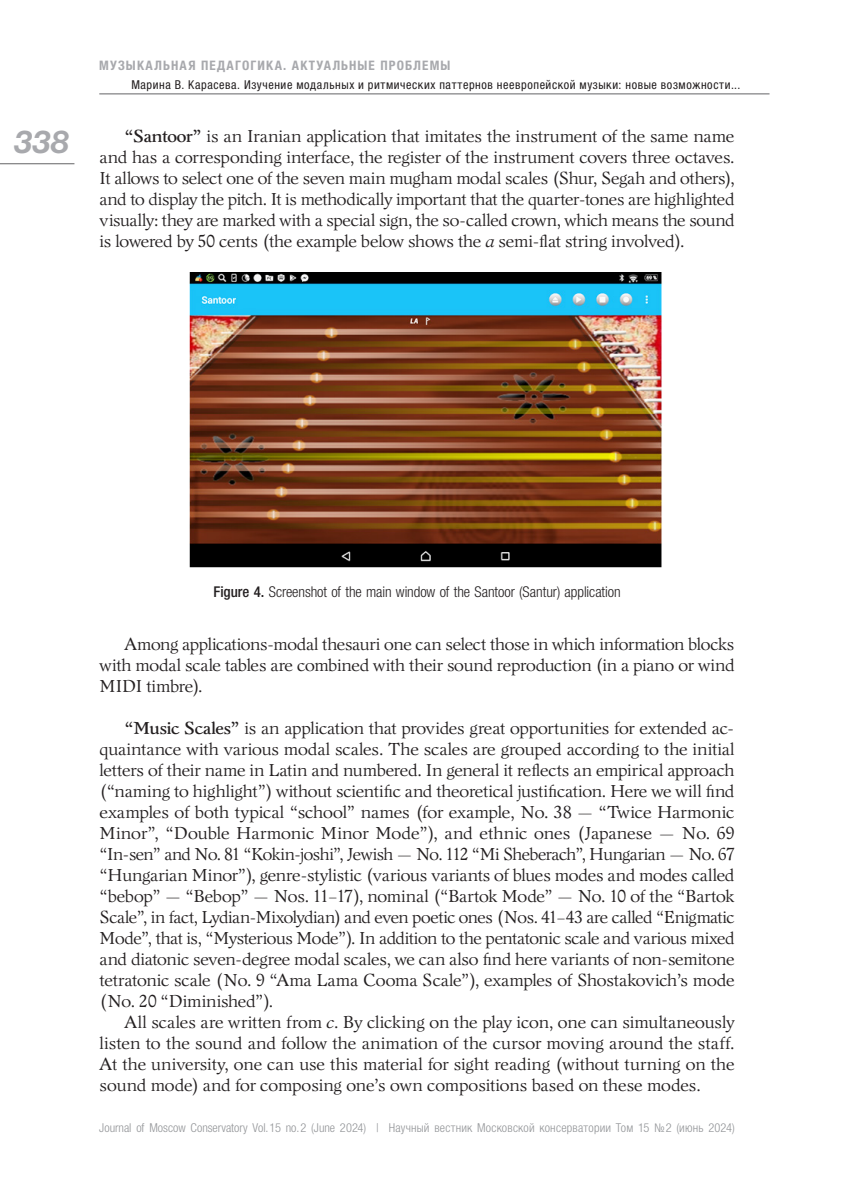
<style>
.page{position:relative;width:844px;height:1191px;background:#fff}
.page>*{position:absolute;margin:0;border:0;box-sizing:border-box;transform-origin:0 0}
.t1{font:italic 700 31.5px "Helvetica Neue LTW1 G";color:#a8a9ad}
._1-Основной_текст{font:17.15px/21px "Bannikova";letter-spacing:-.045em;color:#231f20;text-align:justify}
._2-Подписи_к_илл_вын{font:300 condensed 14.88px "Helvetica Neue LTW1 G";letter-spacing:-.005em;color:#231f20}
.t2{font:700 condensed 13.12px "Helvetica Neue LTW1 G";letter-spacing:.085em;color:#a8a9ad}
.t3{font:300 condensed 12.25px "Helvetica Neue LTW1 G";letter-spacing:.015em;color:#939598}
.t4{font:condensed 12.25px "Helvetica Neue LTW1 G";letter-spacing:.045em;color:#231f20}
.s1{font-weight:700}
.s2{font-style:italic}
.s3{font-weight:500}
</style>
<div class="page">
<hr style="left:99px;top:94px;width:670px;height:1px;background:#636366">
<hr style="left:0;top:163px;width:74px;height:1px;background:#636366">
<img style="left:190px;top:273px;width:472px;height:294px">
<h1 class="t1" style="left:15px;top:123px;width:56px">338</h1>
<p class="t2" style="left:99px;top:58px;width:352px">МУЗЫКАЛЬНАЯ ПЕДАГОГИКА. АКТУАЛЬНЫЕ ПРОБЛЕМЫ</p>
<p class="t4" style="left:131px;top:78px;width:610px">Марина В. Карасева. Изучение модальных и ритмических паттернов неевропейской музыки: новые возможности...</p>
<p class="_1-Основной_текст" style="left:99px;top:126px;width:637px;text-indent:25px"><span class="s1">“Santoor”</span> is an Iranian application that imitates the instrument of the same name and has a corresponding interface, the register of the instrument covers three octaves.<br>It allows to select one of the seven main mugham modal scales (Shur, Segah and others), and to display the pitch. It is methodically important that the quarter-tones are highlighted visually: they are marked with a special sign, the so-called crown, which means the sound is lowered by 50 cents (the example below shows the <span class="s2">a</span> semi-flat string involved).</p>
<p class="_2-Подписи_к_илл_вын" style="left:213px;top:583px;width:408px"><span class="s3">Figure 4.</span> Screenshot of the main window of the Santoor (Santur) application</p>
<p class="_1-Основной_текст" style="left:99px;top:634px;width:636px;text-indent:25px">Among applications-modal thesauri one can select those in which information blocks with modal scale tables are combined with their sound reproduction (in a piano or wind MIDI timbre).</p>
<p class="_1-Основной_текст" style="left:99px;top:718px;width:637px;text-indent:25px"><span class="s1">“Music Scales”</span> is an application that provides great opportunities for extended ac&shy;quaintance with various modal scales. The scales are grouped according to the initial letters of their name in Latin and numbered. In general it reflects an empirical approach (“naming to highlight”) without scientific and theoretical justification. Here we will find examples of both typical “school” names (for example, No. 38 — “Twice Harmonic Minor”, “Double Harmonic Minor Mode”), and ethnic ones (Japanese — No. 69 “In-sen” and No. 81 “Kokin-joshi”, Jewish — No. 112 “Mi Sheberach”, Hungarian — No. 67 “Hungarian Minor”), genre-stylistic (various variants of blues modes and modes called “bebop” — “Bebop” — Nos. 11–17), nominal (“Bartok Mode” — No. 10 of the “Bartok Scale”, in fact, Lydian-Mixolydian) and even poetic ones (Nos. 41–43 are called “Enigmatic Mode”, that is, “Mysterious Mode”). In addition to the pentatonic scale and various mixed and diatonic seven-degree modal scales, we can also find here variants of non-semitone tetratonic scale (No. 9 “Ama Lama Cooma Scale”), examples of Shostakovich’s mode (No. 20 “Diminished”).</p>
<p class="_1-Основной_текст" style="left:99px;top:1012px;width:637px;text-indent:25px">All scales are written from <span class="s2">c</span>. By clicking on the play icon, one can simultaneously listen to the sound and follow the animation of the cursor moving around the staff.<br>At the university, one can use this material for sight reading (without turning on the sound mode) and for composing one’s own compositions based on these modes.</p>
<p class="t3" style="left:99px;top:1120px;width:636px">Journal of Moscow Conservatory Vol.15 no.2 (June 2024) | Научный вестник Московской консерватории Том 15 №2 (июнь 2024)</p>
</div>
